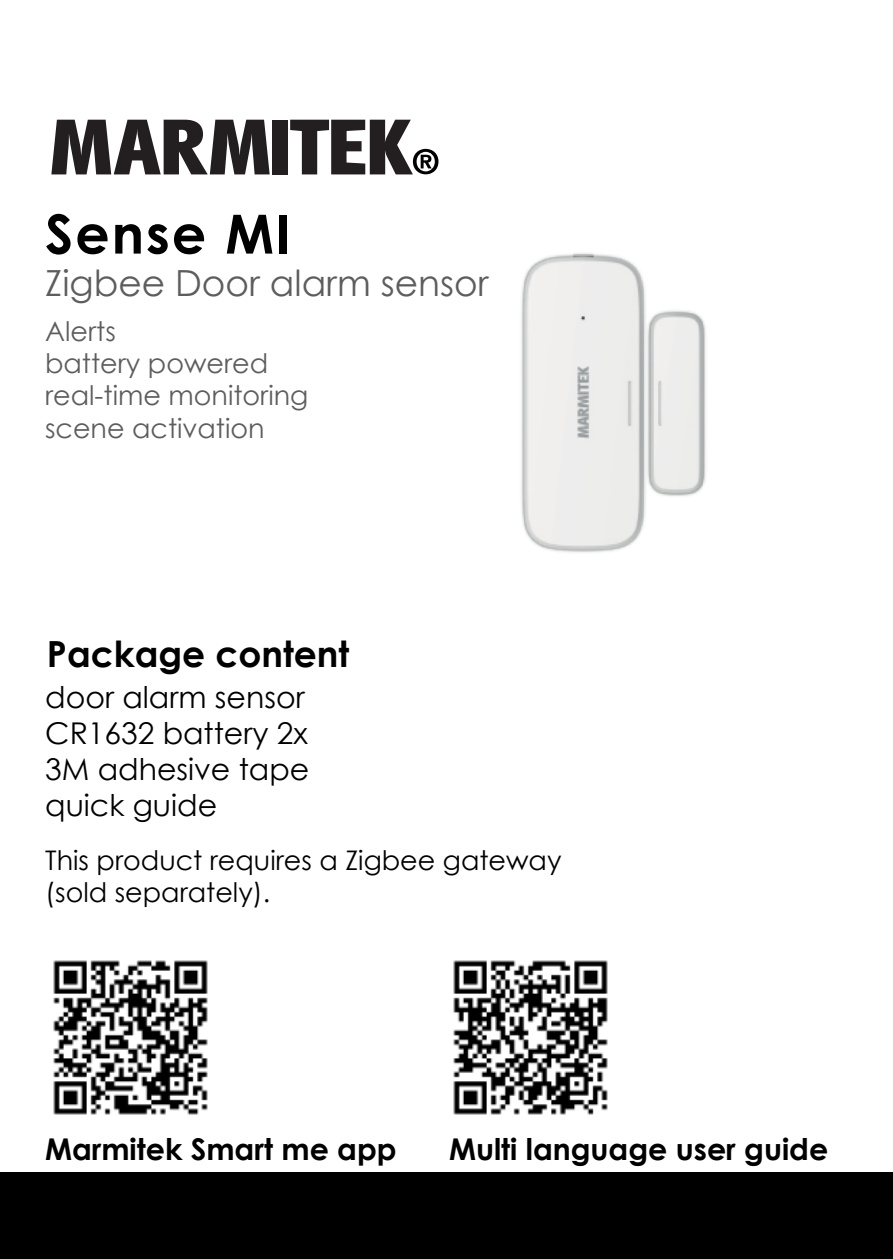
<style>
.page{position:relative;width:893px;height:1259px;background:#fff}
.page>*{position:absolute;margin:0;border:0;box-sizing:border-box;transform-origin:0 0}
.t1{font:700 54px "Century Gothic";letter-spacing:.035em;color:#000}
.t2{font:36px "Century Gothic";color:#5d5d5d}
.t3{font:700 36px "Century Gothic";color:#000}
.t4{font:30px/36px "Century Gothic";color:#000}
.t5{font:700 30px "Century Gothic";color:#000}
.t6{font:27px/32.4px "Century Gothic";color:#5d5d5d}
.t7{font:27px/32.4px "Century Gothic";color:#000}
</style>
<div class="page">
<svg style="left:51px;top:120px;width:219px;height:54px"></svg>
<div style="left:273px;top:120px;width:15px;height:54px;background:#231f20"></div>
<svg style="left:290px;top:120px;width:148px;height:54px"></svg>
<div style="left:0;top:1172px;width:893px;height:87px;background:#000"></div>
<img style="left:53px;top:960px;width:155px;height:155px">
<img style="left:453px;top:960px;width:155px;height:155px">
<img style="left:521px;top:253px;width:185px;height:300px">
<h1 class="t1" style="left:45px;top:193px;width:247px">Sense MI</h1>
<p class="t2" style="left:45px;top:257px;width:445px">Zigbee Door alarm sensor</p>
<p class="t6" style="left:45px;top:314px;width:265px">Alerts<br>battery powered real-time monitoring scene activation</p>
<p class="t3" style="left:47px;top:626px;width:304px">Package content</p>
<p class="t4" style="left:45px;top:678px;width:266px">door alarm sensor<br>CR1632 battery 2x<br>3M adhesive tape quick guide</p>
<p class="t7" style="left:45px;top:843px;width:518px">This product requires a Zigbee gateway (sold separately).</p>
<p class="t5" style="left:45px;top:1126px;width:353px">Marmitek Smart me app</p>
<p class="t5" style="left:449px;top:1126px;width:381px">Multi language user guide</p>
</div>
